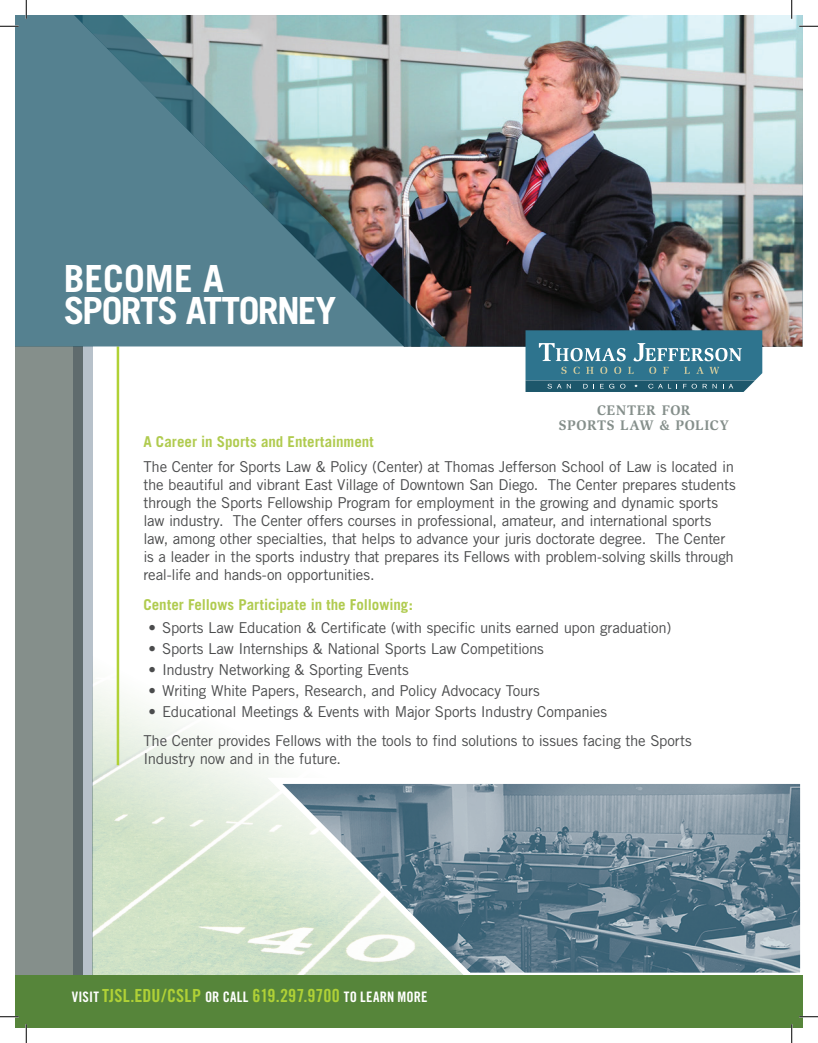
<style>
.page{position:relative;width:818px;height:1043px;background:#fff}
.page>*{position:absolute;margin:0;border:0;box-sizing:border-box;transform-origin:0 0}
.t1{font:700 37.38px/32px "Trade Gothic";letter-spacing:-.035em;color:#fff}
.t2{font:18px "Trade Gothic Bold Cond Twenty";letter-spacing:.01em;color:#b0d136}
.t3{font:15px/18px "Trade Gothic";letter-spacing:-.015em;color:#4b4c4d}
.t4{font:700 15px "Trade Gothic";color:#b0cb4f}
.t5{font:700 14.25px/15.8px "Slimbach";letter-spacing:.05em;color:#858f8b;text-align:center}
.s1{font-size:14.38px;color:#fff}
</style>
<div class="page">
<img style="left:92px;top:627px;width:176px;height:348px">
<img style="left:92px;top:15px;width:710px;height:332px">
<hr style="left:117px;top:346px;width:2px;height:419px;background:#b0d136">
<div style="left:15px;top:346px;width:67px;height:636px;background:#858f8b"></div>
<svg style="left:73px;top:346px;width:19px;height:629px;fill:#5f6b6d"></svg>
<svg style="left:525px;top:330px;width:237px;height:62px"></svg>
<svg style="left:260px;top:774px;width:541px;height:201px"></svg>
<div style="left:15px;top:975px;width:787px;height:53px;background:#56853a"></div>
<img style="left:15px;top:15px;width:437px;height:331px">
<svg style="left:0;top:25px;width:19px;height:2px"></svg>
<svg style="left:799px;top:25px;width:19px;height:2px"></svg>
<svg style="left:0;top:1016px;width:19px;height:1px"></svg>
<svg style="left:25px;top:0;width:2px;height:19px"></svg>
<svg style="left:25px;top:1024px;width:2px;height:18px"></svg>
<svg style="left:790px;top:0;width:2px;height:19px"></svg>
<svg style="left:791px;top:995px;width:27px;height:47px"></svg>
<h1 class="t1" style="left:64px;top:262px;width:274px">BECOME A<br>SPORTS ATTORNEY</h1>
<p class="t5" style="left:559px;top:402px;width:171px">CENTER FOR<br>SPORTS LAW &amp; POLICY</p>
<p class="t4" style="left:143px;top:432px;width:232px">A Career in Sports and Entertainment</p>
<p class="t3" style="left:143px;top:458px;width:593px">The Center for Sports Law &amp; Policy (Center) at Thomas Jefferson School of Law is located in the beautiful and vibrant East Village of Downtown San Diego. The Center prepares students through the Sports Fellowship Program for employment in the growing and dynamic sports law industry. The Center offers courses in professional, amateur, and international sports law, among other specialties, that helps to advance your juris doctorate degree. The Center is a leader in the sports industry that prepares its Fellows with problem-solving skills through real-life and hands-on opportunities.</p>
<p class="t4" style="left:143px;top:595px;width:271px">Center Fellows Participate in the Following:</p>
<p class="t3" style="left:148px;top:618px;width:524px">• Sports Law Education &amp; Certificate (with specific units earned upon graduation)</p>
<p class="t3" style="left:148px;top:639px;width:397px">• Sports Law Internships &amp; National Sports Law Competitions</p>
<p class="t3" style="left:148px;top:660px;width:262px">• Industry Networking &amp; Sporting Events</p>
<p class="t3" style="left:148px;top:681px;width:393px">• Writing White Papers, Research, and Policy Advocacy Tours</p>
<p class="t3" style="left:143px;top:697px;width:549px;line-height:29.2px;text-indent:5px">• Educational Meetings &amp; Events with Major Sports Industry Companies<br>The Center provides Fellows with the tools to find solutions to issues facing the Sports</p>
<p class="t3" style="left:143px;top:749px;width:199px">Industry now and in the future.</p>
<p class="t2" style="left:72px;top:984px;width:357px"><span class="s1">VISIT</span> TJSL.EDU/CSLP <span class="s1">OR CALL</span> 619.297.9700 <span class="s1">TO LEARN MORE</span></p>
</div>
